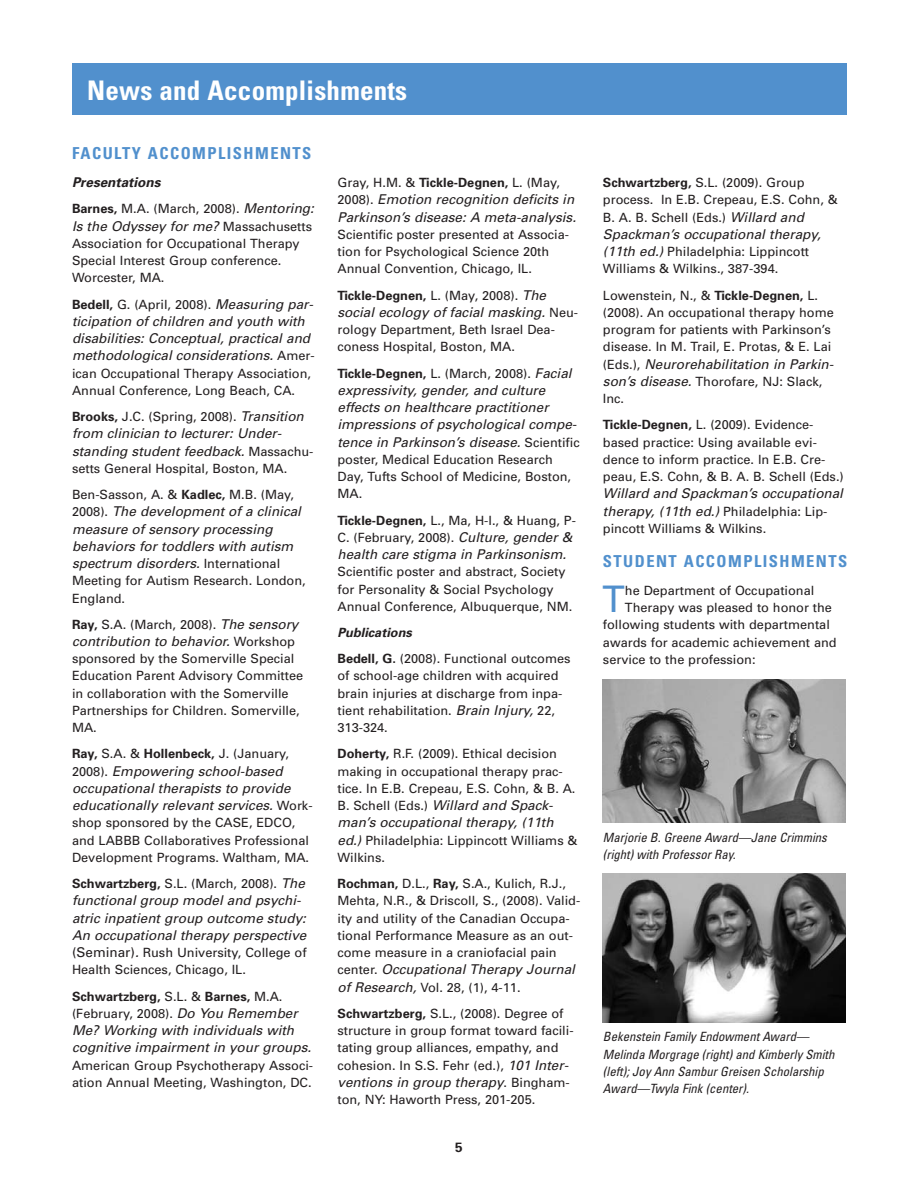
<style>
.page{position:relative;width:918px;height:1188px;background:#fff}
.page>*{position:absolute;margin:0;border:0;box-sizing:border-box;transform-origin:0 0}
.t1{font:36.6px "Univers";color:#5190cd}
.t2{font:700 condensed 27px "Univers";letter-spacing:.01em;color:#fff}
.t3{font:700 condensed 16.5px "Univers";letter-spacing:.09em;color:#5190cd}
.t4{font:italic 13.5px/17.2px "Univers";color:#231f20}
.t5{font:italic 700 13.5px "Univers";color:#231f20}
.t6{font:700 13.5px "Univers";color:#231f20}
.t7{font:12.75px/17.2px "Univers";color:#231f20}
.t8{font:italic condensed 12.75px/17.2px "Univers";color:#231f20}
.t9{font:700 12.75px "Univers";color:#231f20}
.s1{font-weight:700}
.s2{font-style:italic;font-size:13.5px}
.s3{font-style:normal;font-size:12.75px}
.s4{font-size:13.5px}
.s5{font-weight:400}
.s6{font-weight:400;font-style:italic;font-size:13.5px}
.s7{font-weight:700;font-style:italic}
</style>
<div class="page">
<div style="left:73px;top:63px;width:774px;height:51px;background:#5190cd"></div>
<img style="left:603px;top:679px;width:243px;height:144px">
<img style="left:603px;top:874px;width:243px;height:149px">
<h2 class="t2" style="left:87px;top:80px;width:322px">News and Accomplishments</h2>
<p class="t3" style="left:72px;top:148px;width:241px">FACULTY ACCOMPLISHMENTS</p>
<p class="t5" style="left:72px;top:177px;width:93px">Presentations</p>
<p class="t7" style="left:72px;top:201px;width:246px"><span class="s1">Barnes,</span> M.A. (March, 2008). <span class="s2">Mentoring:</span></p>
<p class="t4" style="left:72px;top:218px;width:242px">Is the Odyssey for me?<span class="s3">Massachusetts</span></p>
<p class="t7" style="left:72px;top:236px;width:229px">Association for Occupational Therapy<br>Special Interest Group conference.<br>Worcester, MA.</p>
<p class="t7" style="left:72px;top:297px;width:245px"><span class="s1">Bedell,</span> G. (April, 2008). <span class="s2">Measuring par-</span></p>
<p class="t4" style="left:72px;top:314px;width:244px">ticipation of children and youth with disabilities: Conceptual, practical and methodological considerations. <span class="s3">A m e r -</span></p>
<p class="t7" style="left:72px;top:366px;width:241px">ican Occupational Therapy Association,<br>Annual Conference, Long Beach, CA.</p>
<p class="t7" style="left:72px;top:409px;width:236px"><span class="s1">Brooks,</span> J.C. (Spring, 2008). <span class="s2">Transition</span></p>
<p class="t4" style="left:72px;top:426px;width:243px">from clinician to lecturer: Under&shy;standing student feedback. <span class="s3">M a s s a c h u -</span></p>
<p class="t7" style="left:72px;top:456px;width:224px;line-height:26.2px">setts General Hospital, Boston, MA.<br>Ben-Sasson, A. &amp; <span class="s1">Kadlec,</span> M.B. (May,</p>
<p class="t4" style="left:72px;top:504px;width:233px"><span class="s3">2 0 0 8 ) .</span> The development of a clinical measure of sensory processing behaviors for toddlers with autism spectrum disorders. <span class="s3">I n t e r n a t i o n a l</span></p>
<p class="t7" style="left:72px;top:573px;width:235px">Meeting for Autism Research. London,<br>England.</p>
<p class="t7" style="left:72px;top:617px;width:231px"><span class="s1">Ray,</span> S.A. (March, 2008). <span class="s2">The sensory</span></p>
<p class="t4" style="left:72px;top:634px;width:225px">contribution to behavior. <span class="s3">W o r k s h o p</span></p>
<p class="t7" style="left:72px;top:651px;width:233px">sponsored by the Somerville Special<br>Education Parent Advisory Committee in collaboration with the Somerville<br>Partnerships for Children. Somerville,<br>MA.</p>
<p class="t7" style="left:72px;top:746px;width:219px"><span class="s1">Ray,</span> S.A. &amp; <span class="s1">Hollenbeck,</span> J. (January,</p>
<p class="t4" style="left:72px;top:763px;width:242px"><span class="s3">2 0 0 8 ) .</span> Empowering school-based occupational therapists to provide educationally relevant services. <span class="s3">W o r k -</span></p>
<p class="t7" style="left:72px;top:815px;width:239px">shop sponsored by the CASE, EDCO, and LABBB Collaboratives Professional<br>Development Programs. Waltham, MA.</p>
<p class="t7" style="left:72px;top:876px;width:237px"><span class="s1">Schwartzberg,</span> S.L. (March, 2008). <span class="s2">The</span></p>
<p class="t4" style="left:72px;top:893px;width:238px">functional group model and psychi&shy;atric inpatient group outcome study:<br>An occupational therapy perspective</p>
<p class="t7" style="left:72px;top:945px;width:236px"><span class="s4">(Seminar)</span><span class="s2">.</span>Rush University, College of<br>Health Sciences, Chicago, IL.</p>
<p class="t7" style="left:72px;top:989px;width:230px"><span class="s1">Schwartzberg,</span> S.L. &amp; <span class="s1">Barnes,</span> M.A. (February, 2008). <span class="s2">Do You Remember</span></p>
<p class="t4" style="left:72px;top:1023px;width:243px">Me? Working with individuals with cognitive impairment in your groups.</p>
<p class="t7" style="left:72px;top:1058px;width:243px">American Group Psychotherapy Associ&shy;ation Annual Meeting, Washington, DC.</p>
<p class="t7" style="left:337px;top:175px;width:224px">Gray, H.M. &amp; <span class="s1">Tickle-Degnen,</span> L. (May,</p>
<p class="t4" style="left:337px;top:192px;width:243px"><span class="s3">2 0 0 8 ) .</span> Emotion recognition deficits in<br>Parkinson’s disease: A meta-analysis.</p>
<p class="t7" style="left:338px;top:227px;width:233px">Scientific poster presented at Associa&shy;tion for Psychological Science 20th<br>Annual Convention, Chicago, IL.</p>
<p class="t9" style="left:338px;top:290px;width:213px">Tickle-Degnen, <span class="s5">L. (May, 2008).</span> <span class="s6">The</span></p>
<p class="t4" style="left:337px;top:305px;width:242px">social ecology of facial masking. <span class="s3">N e u -</span></p>
<p class="t7" style="left:337px;top:322px;width:219px">rology Department, Beth Israel Dea&shy;coness Hospital, Boston, MA.</p>
<p class="t7" style="left:337px;top:366px;width:238px"><span class="s1">Tickle-Degnen,</span> L. (March, 2008). <span class="s2">Facial</span></p>
<p class="t4" style="left:338px;top:383px;width:244px">expressivity, gender, and culture effects on healthcare practitioner impressions of psychological compe&shy;tence in Parkinson’s disease. <span class="s3">S c i e n t i f i c</span></p>
<p class="t7" style="left:338px;top:452px;width:235px">poster, Medical Education Research<br>Day, Tufts School of Medicine, Boston,<br>MA.</p>
<p class="t7" style="left:338px;top:513px;width:240px"><span class="s1">Tickle-Degnen,</span> L., Ma, H-I., &amp; Huang, P-<br>C. (February, 2008). <span class="s2">Culture, gender &amp;</span></p>
<p class="t4" style="left:338px;top:547px;width:233px">health care stigma in Parkinsonism.</p>
<p class="t7" style="left:338px;top:564px;width:236px">Scientific poster and abstract, Society for Personality &amp; Social Psychology<br>Annual Conference, Albuquerque, NM.</p>
<p class="t7" style="left:338px;top:620px;width:235px;line-height:26.2px"><span class="s7">Publications<br></span><span class="s1">Bedell, G.</span> (2008). Functional outcomes</p>
<p class="t7" style="left:338px;top:668px;width:226px">of school-age children with acquired brain injuries at discharge from inpa&shy;tient rehabilitation. <span class="s2">Brain Injury,</span>22,<br>313-324.</p>
<p class="t7" style="left:338px;top:746px;width:240px"><span class="s1">Doherty,</span> R.F. (2009). Ethical decision making in occupational therapy prac&shy;tice. In E.B. Crepeau, E.S. Cohn, &amp; B. A.</p>
<p class="t4" style="left:338px;top:798px;width:220px"><span class="s3">B. Schell (Eds.)</span> Willard and Spack&shy;man’s occupational therapy, (11th</p>
<p class="t7" style="left:338px;top:833px;width:242px"><span class="s2">ed.)</span>Philadelphia: Lippincott Williams &amp;<br>Wilkins.</p>
<p class="t7" style="left:337px;top:876px;width:244px"><span class="s1">Rochman,</span> D.L., <span class="s1">Ray,</span> S.A., Kulich, R.J., Mehta, N.R., &amp; Driscoll, S., (2008). Valid&shy;ity and utility of the Canadian Occupa&shy;tional Performance Measure as an out&shy;come measure in a craniofacial pain</p>
<p class="t4" style="left:337px;top:962px;width:242px"><span class="s3">c e n t e r.</span> Occupational Therapy Journal</p>
<p class="t7" style="left:338px;top:975px;width:228px;line-height:26.2px"><span class="s2">of Research,</span>Vol. 28, (1), 4-11.<br><span class="s1">Schwartzberg,</span> S.L., (2008). Degree of</p>
<p class="t7" style="left:338px;top:1023px;width:238px">structure in group format toward facili&shy;tating group alliances, empathy, and cohesion. In S.S. Fehr (ed.), <span class="s2">101 Inter-</span></p>
<p class="t4" style="left:337px;top:1075px;width:234px">ventions in group therapy<span class="s3">. B i n g h a m -</span></p>
<p class="t7" style="left:337px;top:1092px;width:199px">ton, NY: Haworth Press, 201-205.</p>
<p class="t6" style="left:455px;top:1142px;width:9px">5</p>
<p class="t7" style="left:603px;top:175px;width:236px"><span class="s1">Schwartzberg,</span> S.L. (2009). Group process. In E.B. Crepeau, E.S. Cohn, &amp;<br>B. A. B. Schell (Eds.) <span class="s2">Willard and</span></p>
<p class="t4" style="left:603px;top:227px;width:222px">Spackman’s occupational therapy,</p>
<p class="t7" style="left:603px;top:244px;width:208px"><span class="s2">(11th ed.)</span>Philadelphia: Lippincott<br>Williams &amp; Wilkins., 387-394.</p>
<p class="t7" style="left:603px;top:288px;width:232px">Lowenstein, N., &amp; <span class="s1">Tickle-Degnen,</span> L. (2008). An occupational therapy home program for patients with Parkinson’s disease. In M. Trail, E. Protas, &amp; E. Lai</p>
<p class="t4" style="left:603px;top:356px;width:235px"><span class="s3">( E d s . ) ,</span> Neurorehabilitation in Parkin-</p>
<p class="t7" style="left:603px;top:374px;width:221px"><span class="s2">son’s disease.</span>Thorofare, NJ: Slack,<br>Inc.</p>
<p class="t7" style="left:603px;top:417px;width:242px"><span class="s1">Tickle-Degnen,</span> L. (2009). Evidence&shy;based practice: Using available evi&shy;dence to inform practice. In E.B. Cre&shy;peau, E.S. Cohn, &amp; B. A. B. Schell (Eds.)</p>
<p class="t4" style="left:603px;top:486px;width:244px">Willard and Spackman’s occupational therapy, (11th ed.)<span class="s3">Philadelphia: Lip-</span></p>
<p class="t7" style="left:603px;top:521px;width:165px">pincott Williams &amp; Wilkins.</p>
<p class="t3" style="left:603px;top:555px;width:246px">STUDENT ACCOMPLISHMENTS</p>
<h1 class="t1" style="left:603px;top:586px;width:24px">T</h1>
<p class="t7" style="left:625px;top:583px;width:191px">he Department of Occupational</p>
<p class="t7" style="left:625px;top:600px;width:209px">Therapy was pleased to honor the</p>
<p class="t7" style="left:603px;top:617px;width:228px">following students with departmental</p>
<p class="t7" style="left:603px;top:635px;width:235px">awards for academic achievement and</p>
<p class="t7" style="left:603px;top:652px;width:154px">service to the profession:</p>
<p class="t8" style="left:603px;top:830px;width:228px">Marjorie B.Greene Award—Jane Crimmins (right)with ProfessorRay.</p>
<p class="t8" style="left:603px;top:1029px;width:235px">Bekenstein Family EndowmentAward— Melinda Morgrage (right)and Kimberly Smith (left);Joy Ann SamburGreisen Scholarship Award—Twyla Fink (center).</p>
</div>
